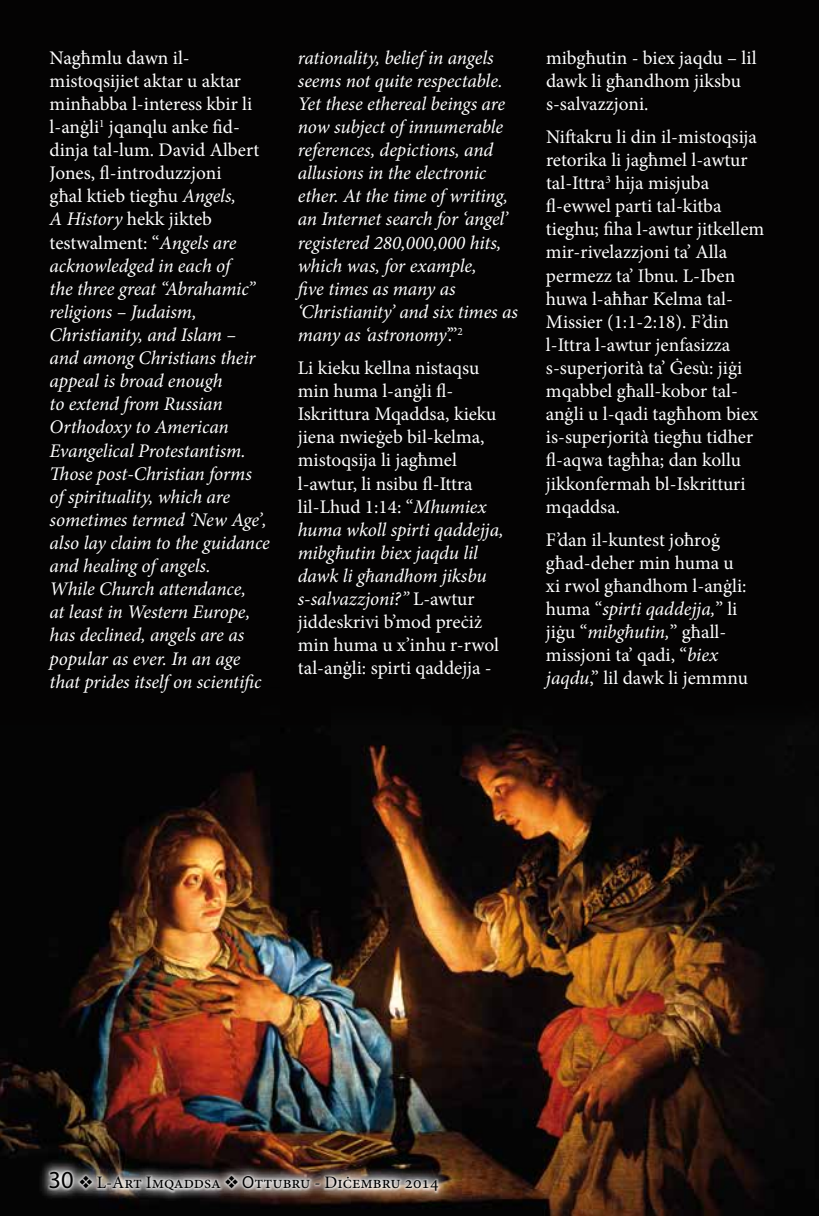
<style>
.page{position:relative;width:819px;height:1216px;background:#fff}
.page>*{position:absolute;margin:0;border:0;box-sizing:border-box;transform-origin:0 0}
.t1{font:italic 19.25px/23.1px "Minion Pro";letter-spacing:-.01em;color:#fff}
.t2{font:19.25px/23.1px "Minion Pro";color:#fff}
.t3{font:17.5px "Minion Pro";color:#000}
.s1{font-style:normal}
.s2{font-style:italic}
.s3{font-family:"Myriad Pro";font-size:24.5px}
.s4{font-family:"Myriad Pro"}
</style>
<div class="page">
<div style="left:0;top:0;width:819px;height:1116px;background:#040303"></div>
<img style="left:0;top:729px;width:819px;height:486px">
<img style="left:37px;top:1158px;width:413px;height:45px">
<img style="left:47px;top:1169px;width:393px;height:24px">
<p class="t1" style="left:50px;top:46px;width:222px"><span class="s1">Nagħmlu dawn il&shy;mistoqsijiet aktar u aktar minħabba l-interess kbir li l-anġli</span><sup>1</sup> <span class="s1">jqanqlu anke fid&shy;dinja tal-lum. David Albert<br>Jones, fl-introduzzjoni<br>għal ktieb tiegħu</span> Angels,<br>A History <span class="s1">hekk jikteb testwalment: “</span>Angels are acknowledged in each of<br>the three great “Abrahamic” religions – Judaism,<br>Christianity, and Islam –<br>and among Christians their appeal is broad enough<br>to extend from Russian<br>Orthodoxy to American<br>Evangelical Protestantism.<br>Those post-Christian forms of spirituality, which are sometimes termed ‘New Age’, also lay claim to the guidance and healing of angels.<br>While Church attendance,<br>at least in Western Europe, has declined, angels are as popular as ever. In an age that prides itself on scientific</p>
<p class="t1" style="left:298px;top:46px;width:222px">rationality, belief in angels seems not quite respectable.<br>Yet these ethereal beings are now subject of innumerable references, depictions, and allusions in the electronic ether. At the time of writing, an Internet search for ‘angel’ registered 280,000,000 hits, which was, for example,<br>five times as many as ‘Christianity’ and six times as many as ‘astronomy<span class="s1">’.”</span><sup>2</sup></p>
<p class="t2" style="left:298px;top:356px;width:207px">Li kieku kellna nistaqsu min huma l-anġli fl-<br>Iskrittura Mqaddsa, kieku jiena nwieġeb bil-kelma, mistoqsija li jagħmel l-awtur, li nsibu fl-Ittra lil-Lhud 1:14: “<span class="s2">Mhumiex huma wkoll spirti qaddejja, mibgħutin biex jaqdu lil dawk li għandhom jiksbu s-salvazzjoni?”</span> L-awtur jiddeskrivi b’mod preċiż min huma u x’inhu r-rwol tal-anġli: spirti qaddejja -</p>
<p class="t2" style="left:546px;top:46px;width:212px">mibgħutin - biex jaqdu – lil dawk li għandhom jiksbu s-salvazzjoni.</p>
<p class="t2" style="left:546px;top:125px;width:220px">Niftakru li din il-mistoqsija retorika li jagħmel l-awtur tal-Ittra<sup>3</sup> hija misjuba fl-ewwel parti tal-kitba tieghu; fiha l-awtur jitkellem mir-rivelazzjoni ta’ Alla permezz ta’ Ibnu. L-Iben huwa l-aħħar Kelma tal-<br>Missier (1:1-2:18). F’din l-Ittra l-awtur jenfasizza s-superjorità ta’ Ġesù: jiġi mqabbel għall-kobor tal&shy;anġli u l-qadi tagħhom biex is-superjorità tiegħu tidher fl-aqwa tagħha; dan kollu jikkonfermah bl-Iskritturi mqaddsa.</p>
<p class="t2" style="left:546px;top:528px;width:203px">F’dan il-kuntest joħroġ għad-deher min huma u xi rwol għandhom l-anġli: huma “<span class="s2">spirti qaddejja,</span>” li jiġu “<span class="s2">mibgħutin,</span>” għall&shy;missjoni ta’ qadi, “<span class="s2">biex jaqdu</span>,” lil dawk li jemmnu</p>
<p class="t3" style="left:48px;top:1170px;width:392px"><span class="s3">30</span> ❖ L-Art Imqaddsa ❖ <span class="s4">O</span>ttubru - Diċembru 2014</p>
</div>
